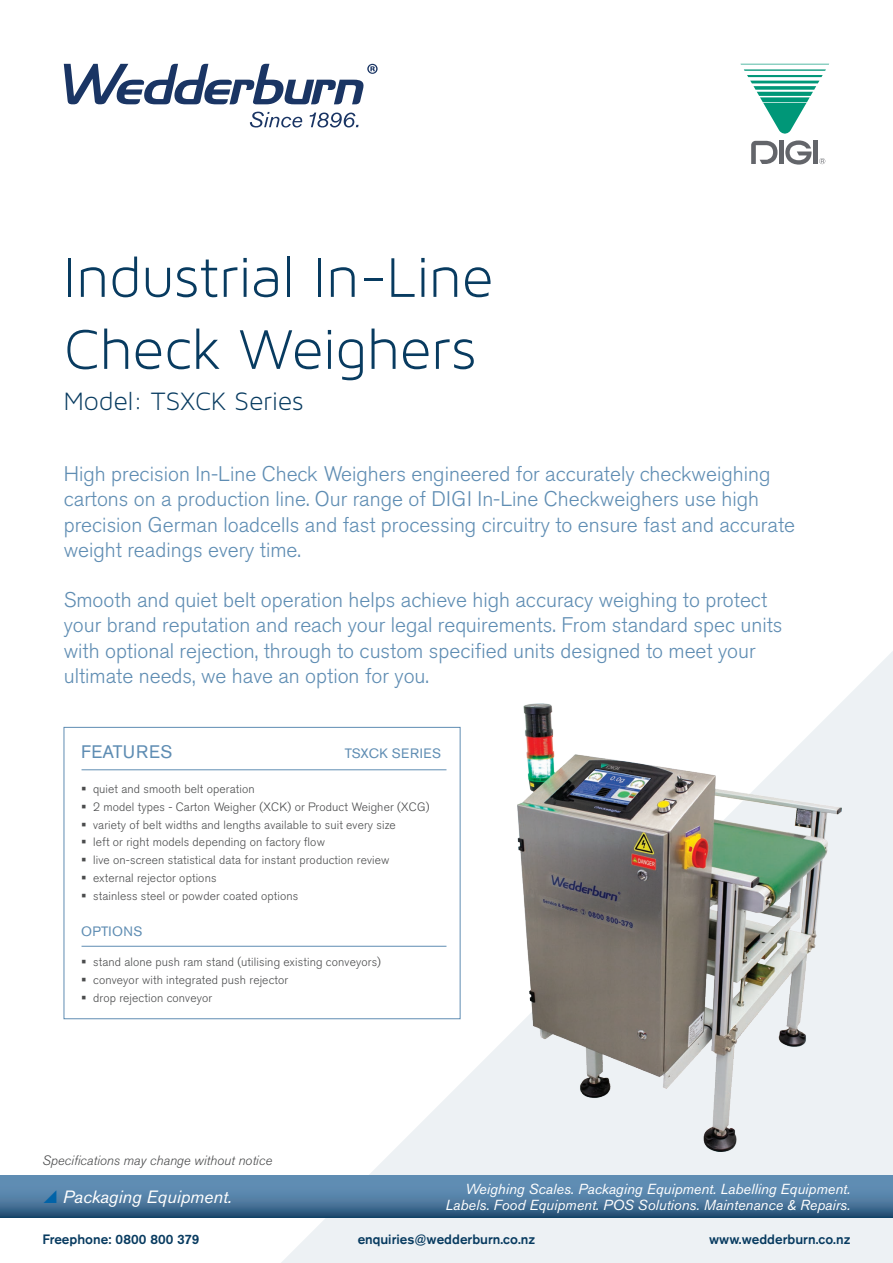
<style>
.page{position:relative;width:893px;height:1263px;background:#fff}
.page>*{position:absolute;margin:0;border:0;box-sizing:border-box;transform-origin:0 0}
.t1{font:60px "Maven Pro Light 300";letter-spacing:-.005em;color:#083b60}
.t2{font:27px "Maven Pro Light 300";letter-spacing:-.005em;color:#083b60}
.t3{font:300 21px/25.2px "Akzidenz Grotesk Pro";color:#5f8db3}
.t4{font:18px "Akzidenz Grotesk Pro";letter-spacing:.03em;color:#5f8db3}
.t5{font:italic 17.7px "Akzidenz Grotesk Pro";color:#fff}
.t6{font:italic 14.4px "Akzidenz Grotesk Pro";color:#fff}
.t7{font:500 13.5px "Akzidenz Grotesk Pro";color:#083b60}
.t8{font:italic 300 13.5px "Akzidenz Grotesk Pro";color:#4b4c4d}
.t9{font:13.5px "Akzidenz Grotesk Pro";letter-spacing:.03em;color:#5f8db3}
.t10{font:300 12px "Akzidenz Grotesk Pro";letter-spacing:.01em;color:#4b4c4d}
</style>
<div class="page">
<svg style="left:64px;top:64px;width:314px;height:41px"></svg>
<svg style="left:250px;top:112px;width:52px;height:15px"></svg>
<svg style="left:310px;top:113px;width:49px;height:14px"></svg>
<svg style="left:281px;top:651px;width:612px;height:612px"></svg>
<svg style="left:0;top:1175px;width:893px;height:43px;background:#4d799f"></svg>
<div style="left:64px;top:727px;width:396px;height:292px;border:1px solid #5f8db3"></div>
<hr style="left:82px;top:769px;width:364px;height:1px;background:#5f8db3">
<hr style="left:82px;top:946px;width:364px;height:1px;background:#5f8db3">
<svg style="left:740px;top:64px;width:89px;height:70px"></svg>
<svg style="left:751px;top:141px;width:26px;height:23px"></svg>
<div style="left:779px;top:141px;width:5px;height:23px;background:#63656a"></div>
<div style="left:813px;top:141px;width:5px;height:23px;background:#63656a"></div>
<svg style="left:785px;top:140px;width:26px;height:25px"></svg>
<svg style="left:819px;top:158px;width:6px;height:6px"></svg>
<img style="left:517px;top:704px;width:324px;height:448px">
<svg style="left:44px;top:1190px;width:13px;height:13px"></svg>
<p class="t1" style="left:64px;top:244px;width:431px">Industrial In-Line</p>
<p class="t1" style="left:64px;top:316px;width:414px">Check Weighers</p>
<p class="t2" style="left:64px;top:386px;width:241px">Model: TSXCK Series</p>
<p class="t3" style="left:64px;top:461px;width:733px">High precision In-Line Check Weighers engineered for accurately checkweighing cartons on a production line. Our range of DIGI In-Line Checkweighers use high precision German loadcells and fast processing circuitry to ensure fast and accurate weight readings every time.</p>
<p class="t3" style="left:64px;top:587px;width:720px">Smooth and quiet belt operation helps achieve high accuracy weighing to protect your brand reputation and reach your legal requirements. From standard spec units with optional rejection, through to custom specified units designed to meet your ultimate needs, we have an option for you.</p>
<p class="t4" style="left:81px;top:740px;width:93px">FEATURES</p>
<p class="t9" style="left:345px;top:744px;width:98px">TSXCK SERIES</p>
<p class="t10" style="left:93px;top:781px;width:163px">quiet and smooth belt operation</p>
<p class="t10" style="left:93px;top:799px;width:338px">2 model types - Carton Weigher (XCK) or Product Weigher (XCG)</p>
<p class="t10" style="left:93px;top:817px;width:304px">variety of belt widths and lengths available to suit every size</p>
<p class="t10" style="left:93px;top:834px;width:233px">left or right models depending on factory flow</p>
<p class="t10" style="left:93px;top:852px;width:298px">live on-screen statistical data for instant production review</p>
<p class="t10" style="left:93px;top:870px;width:125px">external rejector options</p>
<p class="t10" style="left:93px;top:888px;width:207px">stainless steel or powder coated options</p>
<p class="t9" style="left:81px;top:923px;width:63px">OPTIONS</p>
<p class="t10" style="left:93px;top:954px;width:289px">stand alone push ram stand (utilising existing conveyors)</p>
<p class="t10" style="left:93px;top:972px;width:197px">conveyor with integrated push rejector</p>
<p class="t10" style="left:93px;top:989px;width:121px">drop rejection conveyor</p>
<p class="t8" style="left:43px;top:1151px;width:231px">Specifications may change without notice</p>
<p class="t5" style="left:63px;top:1185px;width:171px">Packaging Equipment.</p>
<p class="t6" style="left:465px;top:1179px;width:386px">Weighing Scales. Packaging Equipment. Labelling Equipment.</p>
<p class="t6" style="left:445px;top:1195px;width:406px">Labels. Food Equipment. POS Solutions. Maintenance &amp; Repairs.</p>
<p class="t7" style="left:43px;top:1230px;width:159px">Freephone: 0800 800 379</p>
<p class="t7" style="left:358px;top:1230px;width:179px">enquiries@wedderburn.co.nz</p>
<p class="t7" style="left:709px;top:1230px;width:143px">www.wedderburn.co.nz</p>
</div>
